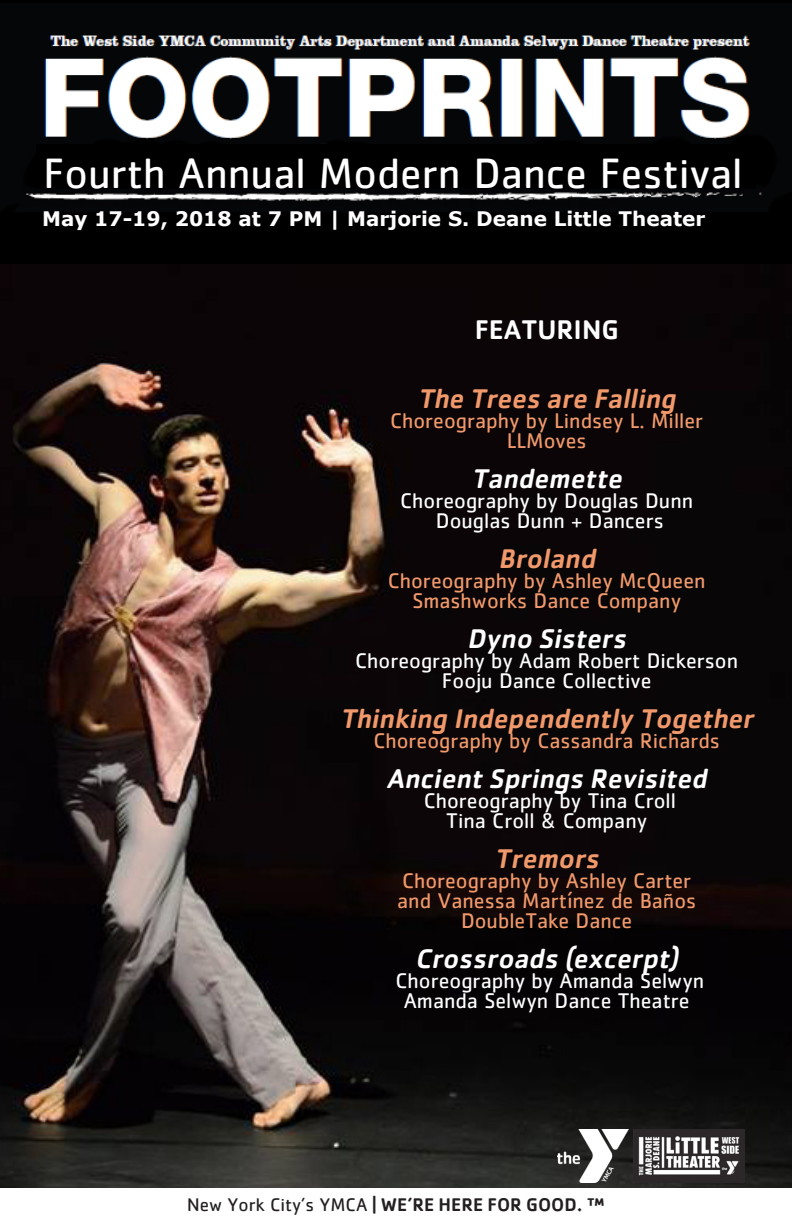
<style>
.page{position:relative;width:792px;height:1224px;background:#fff}
.page>*{position:absolute;margin:0;border:0;box-sizing:border-box;transform-origin:0 0}
.t1{font:44px "Cachet Std";color:#fff}
.t2{font:italic 500 28px "Cachet Std";color:#fff}
.t3{font:italic 500 28px "Cachet Std";color:#f1996b}
.t4{font:500 28px "Cachet Std";color:#fff}
.t5{font:22px/20px "Cachet Std";color:#fff;text-align:center}
.t6{font:22px/20px "Cachet Std";color:#f1996b;text-align:center}
.t7{font:700 20px "Verdana";color:#fff}
.t8{font:500 19px "Cachet Std";color:#231f20}
.s1{font-weight:400}
</style>
<div class="page">
<div style="left:0;top:0;width:792px;height:1188px;background:#000"></div>
<img style="left:26px;top:35px;width:736px;height:166px">
<img style="left:0;top:265px;width:792px;height:923px">
<div style="left:36px;top:144px;width:720px;height:45px;background:#000"></div>
<img style="left:558px;top:1129px;width:187px;height:54px">
<h1 class="t1" style="left:43px;top:148px;width:701px">Fourth Annual Modern Dance Festival</h1>
<p class="t7" style="left:42px;top:206px;width:665px">May 17-19, 2018 at 7 PM | Marjorie S. Deane Little Theater</p>
<p class="t4" style="left:475px;top:312px;width:145px">FEATURING</p>
<p class="t3" style="left:418px;top:381px;width:265px">The Trees are Falling</p>
<p class="t6" style="left:390px;top:410px;width:315px">Choreography by Lindsey L. Miller<br>LLMoves</p>
<p class="t2" style="left:472px;top:461px;width:157px">Tandemette</p>
<p class="t5" style="left:400px;top:490px;width:294px">Choreography by Douglas Dunn<br>Douglas Dunn + Dancers</p>
<p class="t3" style="left:498px;top:541px;width:105px">Broland</p>
<p class="t6" style="left:388px;top:570px;width:319px">Choreography by Ashley McQueen<br>Smashworks Dance Company</p>
<p class="t2" style="left:467px;top:621px;width:166px">Dyno Sisters</p>
<p class="t5" style="left:355px;top:650px;width:384px">Choreography by Adam Robert Dickerson<br>Fooju Dance Collective</p>
<p class="t3" style="left:340px;top:701px;width:420px">Thinking Independently Together</p>
<p class="t6" style="left:373px;top:730px;width:348px">Choreography by Cassandra Richards</p>
<p class="t2" style="left:386px;top:761px;width:328px">Ancient Springs Revisited</p>
<p class="t5" style="left:424px;top:790px;width:254px">Choreography by Tina Croll<br>Tina Croll &amp; Company</p>
<p class="t3" style="left:495px;top:841px;width:112px">Tremors</p>
<p class="t6" style="left:397px;top:870px;width:301px">Choreography by Ashley Carter and Vanessa Martínez de Baños<br>DoubleTake Dance</p>
<p class="t2" style="left:415px;top:941px;width:270px">Crossroads (excerpt)</p>
<p class="t5" style="left:396px;top:970px;width:310px">Choreography by Amanda Selwyn<br>Amanda Selwyn Dance Theatre</p>
<p class="t8" style="left:187px;top:1193px;width:419px"><span class="s1">New York City’s YMCA</span> | WE’RE HERE FOR GOOD. ™</p>
</div>
